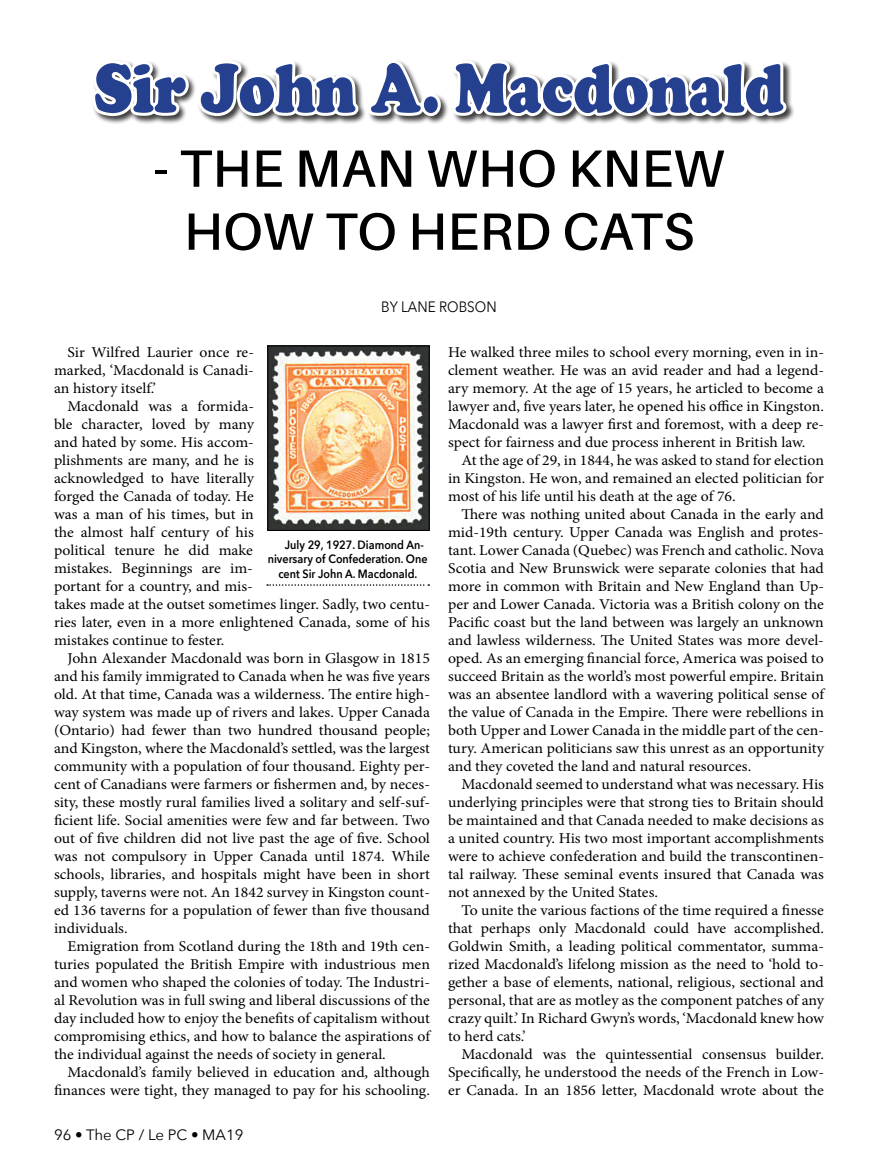
<style>
.page{position:relative;width:878px;height:1161px;background:#fff}
.page>*{position:absolute;margin:0;border:0;box-sizing:border-box;transform-origin:0 0}
.t1{font:900 72px "Cooper";color:#25408f;scale:.83 1}
.t2{font:600 52.5px/63px "Aileron";letter-spacing:.01em;color:#000;text-align:center}
.t3{font:15px/18px "Minion Pro";letter-spacing:-.005em;color:#000;text-align:justify;scale:1.05 1}
.t4{font:15px "Avenir Next";color:#000}
.t5{font:15px "Avenir Next";color:#000;scale:.9 1}
.t6{font:600 12px "Avenir Next";color:#000;scale:.9 1}
</style>
<div class="page">
<svg style="left:92px;top:60px;width:697px;height:405px"></svg>
<svg style="left:267px;top:584px;width:162px;height:2px"></svg>
<img style="left:269px;top:348px;width:158px;height:181px">
<div style="left:267px;top:346px;width:162px;height:185px;border:1px solid #000"></div>
<h1 class="t1" style="left:94px;top:46px;width:832px">Sir John A. Macdonald</h1>
<h2 class="t2" style="left:153px;top:138px;width:572px">- THE MAN WHO KNEW<br>HOW TO HERD CATS</h2>
<p class="t5" style="left:381px;top:294px;width:130px">BY LANE ROBSON</p>
<p class="t3" style="left:54px;top:343px;width:192px;text-indent:13px">Sir Wilfred Laurier once re&shy;marked, ‘Macdonald is Canadi&shy;an history itself.’</p>
<p class="t3" style="left:54px;top:397px;width:359px;text-align:left;text-indent:13px">Macdonald was a formida-<br>ble character, loved by many<br>and hated by some. His accom-<br>plishments are many, and he is<br>acknowledged to have literally<br>forged the Canada of today. He<br>was a man of his times, but in<br>the almost half century of his<br>political tenure he did make<br>mistakes. Beginnings are im-<br>portant for a country, and mis-<br>takes made at the outset sometimes linger. Sadly, two centu&shy;ries later, even in a more enlightened Canada, some of his mistakes continue to fester.</p>
<p class="t3" style="left:54px;top:649px;width:359px;text-indent:13px">John Alexander Macdonald was born in Glasgow in 1815 and his family immigrated to Canada when he was five years old. At that time, Canada was a wilderness. The entire high&shy;way system was made up of rivers and lakes. Upper Canada (Ontario) had fewer than two hundred thousand people; and Kingston, where the Macdonald’s settled, was the largest community with a population of four thousand. Eighty per&shy;cent of Canadians were farmers or fishermen and, by neces&shy;sity, these mostly rural families lived a solitary and self-suf&shy;ficient life. Social amenities were few and far between. Two out of five children did not live past the age of five. School was not compulsory in Upper Canada until 1874. While schools, libraries, and hospitals might have been in short supply, taverns were not. An 1842 survey in Kingston count&shy;ed 136 taverns for a population of fewer than five thousand individuals.</p>
<p class="t3" style="left:54px;top:937px;width:359px;text-indent:13px">Emigration from Scotland during the 18th and 19th cen&shy;turies populated the British Empire with industrious men and women who shaped the colonies of today. The Industri&shy;al Revolution was in full swing and liberal discussions of the day included how to enjoy the benefits of capitalism without compromising ethics, and how to balance the aspirations of the individual against the needs of society in general.</p>
<p class="t3" style="left:54px;top:1063px;width:359px;text-align:right">Macdonald’s family believed in education and, although finances were tight, they managed to pay for his schooling.</p>
<p class="t6" style="left:285px;top:534px;width:156px">July 29, 1927. Diamond An-</p>
<p class="t6" style="left:268px;top:549px;width:179px">niversary of Confederation. One</p>
<p class="t6" style="left:278px;top:563px;width:156px">cent Sir John A. Macdonald.</p>
<p class="t4" style="left:54px;top:1123px;width:191px">96 • The CP / Le PC • MA19</p>
<p class="t3" style="left:448px;top:343px;width:359px">He walked three miles to school every morning, even in in&shy;clement weather. He was an avid reader and had a legend&shy;ary memory. At the age of 15 years, he articled to become a lawyer and, five years later, he opened his office in Kingston.<br>Macdonald was a lawyer first and foremost, with a deep re&shy;spect for fairness and due process inherent in British law.</p>
<p class="t3" style="left:448px;top:451px;width:359px;text-indent:13px">At the age of 29, in 1844, he was asked to stand for election in Kingston. He won, and remained an elected politician for most of his life until his death at the age of 76.</p>
<p class="t3" style="left:448px;top:505px;width:359px;text-indent:13px">There was nothing united about Canada in the early and mid-19th century. Upper Canada was English and protes&shy;tant. Lower Canada (Quebec) was French and catholic. Nova Scotia and New Brunswick were separate colonies that had more in common with Britain and New England than Up&shy;per and Lower Canada. Victoria was a British colony on the Pacific coast but the land between was largely an unknown and lawless wilderness. The United States was more devel&shy;oped. As an emerging financial force, America was poised to succeed Britain as the world’s most powerful empire. Britain was an absentee landlord with a wavering political sense of the value of Canada in the Empire. There were rebellions in both Upper and Lower Canada in the middle part of the cen&shy;tury. American politicians saw this unrest as an opportunity and they coveted the land and natural resources.</p>
<p class="t3" style="left:448px;top:775px;width:359px;text-indent:13px">Macdonald seemed to understand what was necessary. His underlying principles were that strong ties to Britain should be maintained and that Canada needed to make decisions as a united country. His two most important accomplishments were to achieve confederation and build the transcontinen&shy;tal railway. These seminal events insured that Canada was not annexed by the United States.</p>
<p class="t3" style="left:448px;top:901px;width:359px;text-indent:13px">To unite the various factions of the time required a finesse that perhaps only Macdonald could have accomplished.<br>Goldwin Smith, a leading political commentator, summa&shy;rized Macdonald’s lifelong mission as the need to ‘hold to&shy;gether a base of elements, national, religious, sectional and personal, that are as motley as the component patches of any crazy quilt.’ In Richard Gwyn’s words, ‘Macdonald knew how to herd cats.’</p>
<p class="t3" style="left:448px;top:1045px;width:359px;text-indent:13px">Macdonald was the quintessential consensus builder.<br>Specifically, he understood the needs of the French in Low&shy;er Canada. In an 1856 letter, Macdonald wrote about the</p>
</div>
